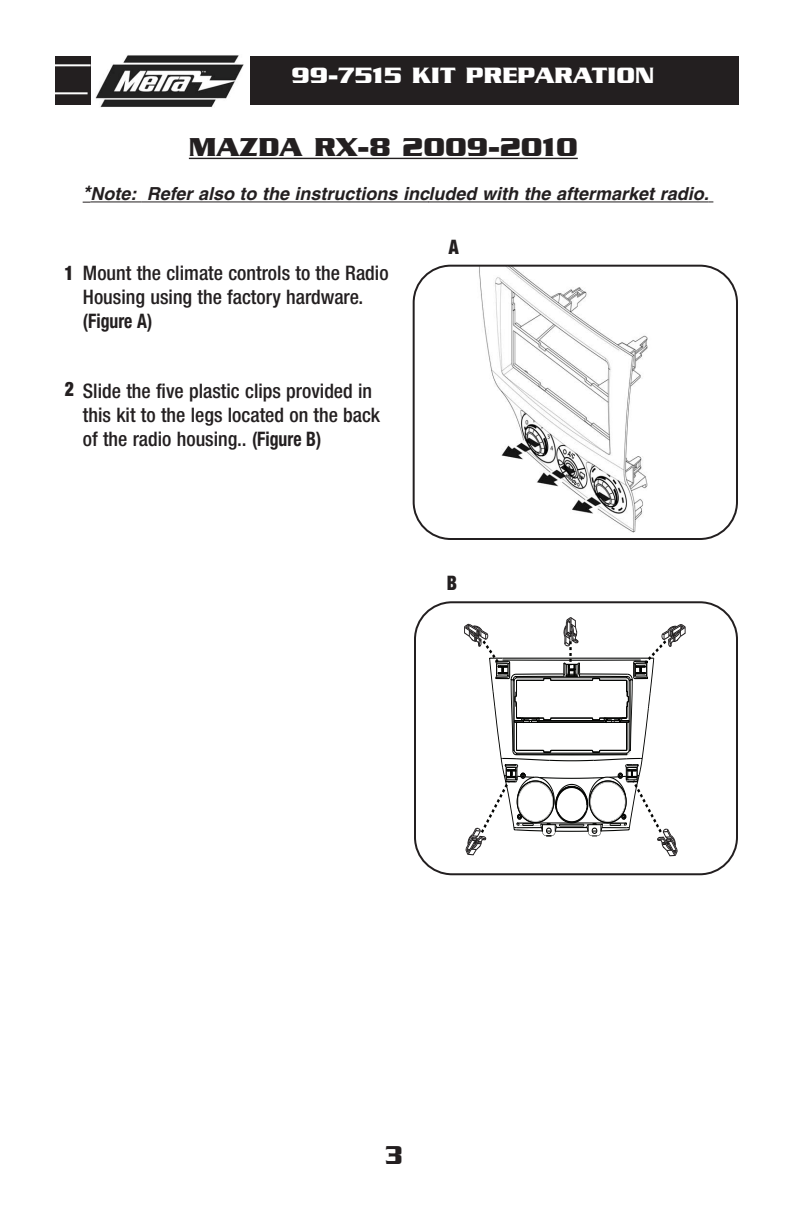
<style>
.page{position:relative;width:792px;height:1224px;background:#fff}
.page>*{position:absolute;margin:0;border:0;box-sizing:border-box;transform-origin:0 0}
.t1{font:700 28px "Serpentine";color:#231f20}
.t2{font:700 28px "Serpentine";color:#231f20;scale:.87 1}
.t3{font:700 24px "Serpentine";color:#fff}
.t4{font:500 condensed 20px/24px "Helvetica Neue";color:#231f20;text-align:center}
.t5{font:700 condensed 20px "Helvetica Neue";color:#231f20;scale:.89 1}
.t6{font:900 condensed 20px "Helvetica Neue";color:#231f20;scale:.89 1}
.t7{font:italic 700 18px "Helvetica";color:#231f20}
.s1{font-size:20px}
.s2{font-weight:900}
.s3{font-weight:700}
</style>
<div class="page">
<div style="left:55px;top:56px;width:684px;height:48px;background:#231f20"></div>
<div style="left:91px;top:33px;width:158px;height:89px;background:#fff"></div>
<img style="left:96px;top:55px;width:148px;height:52px">
<hr style="left:0;top:92px;width:88px;height:2px;background:#fff">
<hr style="left:0;top:64px;width:91px;height:2px;background:#fff">
<hr style="left:90px;top:201px;width:51px;height:1px;background:#231f20">
<hr style="left:141px;top:201px;width:35px;height:1px;background:#231f20">
<hr style="left:176px;top:201px;width:253px;height:1px;background:#231f20">
<hr style="left:429px;top:201px;width:280px;height:1px;background:#231f20">
<svg style="left:413px;top:265px;width:325px;height:275px"></svg>
<svg style="left:414px;top:601px;width:324px;height:274px"></svg>
<hr style="left:189px;top:158px;width:389px;height:1px;background:#231f20">
<p class="t3" style="left:292px;top:67px;width:364px">99-7515 KIT PREPARATION</p>
<h1 class="t1" style="left:189px;top:138px;width:391px">MAZDA RX-8 2009-2010</h1>
<p class="t7" style="left:83px;top:187px;width:628px"><span class="s1">*</span>Note: Refer also to the instructions included with the aftermarket radio.</p>
<p class="t4" style="left:64px;top:263px;width:326px"><span class="s2">1</span> Mount the climate controls to the Radio<br>Housing using the factory hardware.</p>
<p class="t5" style="left:83px;top:314px;width:79px">(Figure A)</p>
<p class="t4" style="left:83px;top:381px;width:299px;text-align:left;text-indent:-18px"><span class="s2">2</span> Slide the five plastic clips provided in this kit to the legs located on the back of the radio housing.. <span class="s3">(Figure B)</span></p>
<p class="t6" style="left:449px;top:240px;width:13px">A</p>
<p class="t6" style="left:447px;top:576px;width:13px">B</p>
<h1 class="t2" style="left:386px;top:1146px;width:21px">3</h1>
</div>
